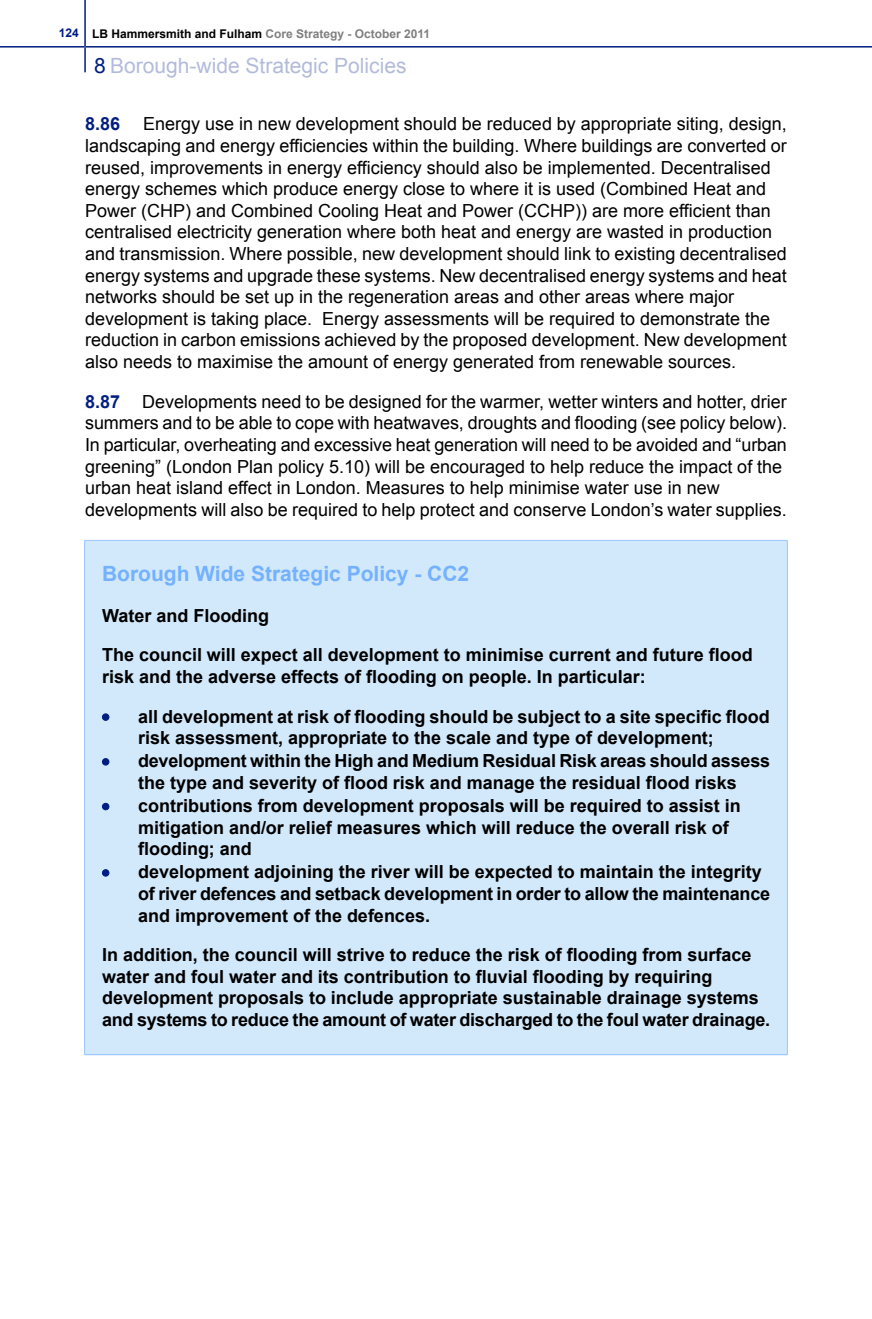
<style>
.page{position:relative;width:872px;height:1319px;background:#fff}
.page>*{position:absolute;margin:0;border:0;box-sizing:border-box;transform-origin:0 0}
.t1{font:700 21px "Arial";color:#74b1ff}
.t2{font:21px "Arial";color:#b3bbda}
.t3{font:18px/21.6px "Arial";color:#000}
.t4{font:700 18px/22.2px "Arial";color:#000}
.t5{font:700 18px "Arial";color:#011d82}
.t6{font:700 12px "Arial";color:#808080}
.s1{color:#011d82}
.s2{color:#000}
.s3{font-weight:700;color:#011d82}
</style>
<div class="page">
<div style="left:84px;top:540px;width:704px;height:515px;background:#d2e9fb"></div>
<div style="left:102px;top:713px;width:7px;height:7px;background:#011d82;border:1px solid #011d82;border-radius:50%"></div>
<div style="left:102px;top:758px;width:7px;height:7px;background:#011d82;border:1px solid #011d82;border-radius:50%"></div>
<div style="left:102px;top:803px;width:7px;height:6px;background:#011d82;border:1px solid #011d82;border-radius:50%"></div>
<div style="left:102px;top:869px;width:7px;height:7px;background:#011d82;border:1px solid #011d82;border-radius:50%"></div>
<svg style="left:0;top:0;width:872px;height:72px"></svg>
<p class="t6" style="left:59px;top:29px;width:373px"><span class="s1">124</span> <span class="s2">LB Hammersmith and Fulham</span> Core Strategy - October 2011</p>
<p class="t2" style="left:94px;top:57px;width:314px"><span class="s1">8</span> Borough-wide Strategic Policies</p>
<p class="t5" style="left:85px;top:117px;width:37px">8.86</p>
<p class="t3" style="left:85px;top:115px;width:703px;text-indent:58px">Energy use in new development should be reduced by appropriate siting, design, landscaping and energy efficiencies within the building. Where buildings are converted or reused, improvements in energy efficiency should also be implemented. Decentralised energy schemes which produce energy close to where it is used (Combined Heat and Power (CHP) and Combined Cooling Heat and Power (CCHP)) are more efficient than centralised electricity generation where both heat and energy are wasted in production and transmission. Where possible, new development should link to existing decentralised energy systems and upgrade these systems. New decentralised energy systems and heat networks should be set up in the regeneration areas and other areas where major development is taking place. Energy assessments will be required to demonstrate the reduction in carbon emissions achieved by the proposed development. New development also needs to maximise the amount of energy generated from renewable sources.</p>
<p class="t3" style="left:85px;top:392px;width:703px"><span class="s3">8.87</span> Developments need to be designed for the warmer, wetter winters and hotter, drier summers and to be able to cope with heatwaves, droughts and flooding (see policy below).<br>In particular, overheating and excessive heat generation will need to be avoided and “urban greening” (London Plan policy 5.10) will be encouraged to help reduce the impact of the urban heat island effect in London. Measures to help minimise water use in new developments will also be required to help protect and conserve London’s water supplies.</p>
<p class="t1" style="left:102px;top:565px;width:368px">Borough Wide Strategic Policy - CC2</p>
<p class="t4" style="left:102px;top:597px;width:652px;line-height:39.6px">Water and Flooding<br>The council will expect all development to minimise current and future flood</p>
<p class="t4" style="left:138px;top:658px;width:633px;line-height:39.6px;text-indent:-36px">risk and the adverse effects of flooding on people. In particular:<br>all development at risk of flooding should be subject to a site specific flood</p>
<p class="t4" style="left:138px;top:728px;width:633px">risk assessment, appropriate to the scale and type of development; development within the High and Medium Residual Risk areas should assess the type and severity of flood risk and manage the residual flood risks contributions from development proposals will be required to assist in mitigation and/or relief measures which will reduce the overall risk of flooding; and<br>development adjoining the river will be expected to maintain the integrity of river defences and setback development in order to allow the maintenance and improvement of the defences.</p>
<p class="t4" style="left:102px;top:945px;width:669px;line-height:21.6px">In addition, the council will strive to reduce the risk of flooding from surface water and foul water and its contribution to fluvial flooding by requiring development proposals to include appropriate sustainable drainage systems and systems to reduce the amount of water discharged to the foul water drainage.</p>
</div>
